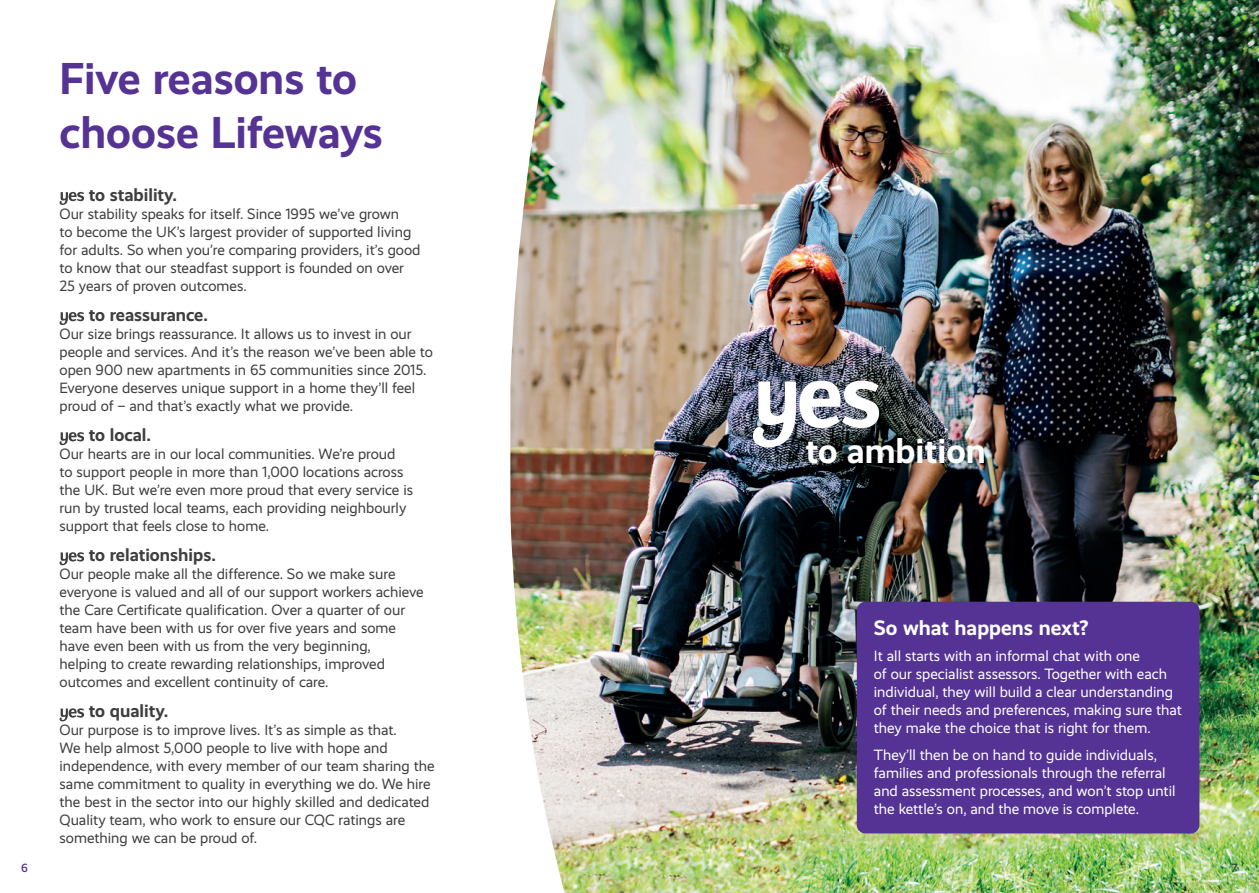
<style>
.page{position:relative;width:1259px;height:893px;background:#fff}
.page>*{position:absolute;margin:0;border:0;box-sizing:border-box;transform-origin:0 0}
.t1{font:700 45px/54px "Realist";color:#553394}
.t2{font:700 35.1px "Realist";color:#fff}
.t3{font:700 21px "Realist";color:#fff}
.t4{font:700 18px "Realist";color:#3e3e3f}
.t5{font:15px/18px "Realist";color:#3e3e3f}
.t6{font:15px/18px "Realist";color:#fff}
.t7{font:500 12px "Realist";color:#553394}
.t8{font:500 12px "Realist";color:#3e3e3f}
</style>
<div class="page">
<img style="left:510px;top:0;width:749px;height:893px">
<div style="left:857px;top:602px;width:342px;height:231px;background:#553394;border-radius:9px"></div>
<svg style="left:59px;top:192px;width:25px;height:13px"></svg>
<svg style="left:59px;top:312px;width:25px;height:13px"></svg>
<svg style="left:59px;top:432px;width:25px;height:13px"></svg>
<svg style="left:59px;top:552px;width:25px;height:13px"></svg>
<svg style="left:59px;top:708px;width:25px;height:14px"></svg>
<img style="left:752px;top:381px;width:127px;height:68px">
<h1 class="t1" style="left:60px;top:52px;width:325px">Five reasons to choose Lifeways</h1>
<p class="t4" style="left:89px;top:184px;width:90px">to stability.</p>
<p class="t5" style="left:60px;top:205px;width:362px">Our stability speaks for itself. Since 1995 we’ve grown<br>to become the UK’s largest provider of supported living for adults. So when you’re comparing providers, it’s good to know that our steadfast support is founded on over 25 years of proven outcomes.</p>
<p class="t4" style="left:89px;top:304px;width:121px">to reassurance.</p>
<p class="t5" style="left:60px;top:325px;width:375px">Our size brings reassurance. It allows us to invest in our people and services. And it’s the reason we’ve been able to open 900 new apartments in 65 communities since 2015.<br>Everyone deserves unique support in a home they’ll feel proud of – and that’s exactly what we provide.</p>
<p class="t4" style="left:89px;top:424px;width:64px">to local.</p>
<p class="t5" style="left:60px;top:445px;width:355px">Our hearts are in our local communities. We’re proud<br>to support people in more than 1,000 locations across the UK. But we’re even more proud that every service is run by trusted local teams, each providing neighbourly support that feels close to home.</p>
<p class="t4" style="left:89px;top:545px;width:129px">to relationships.</p>
<p class="t5" style="left:60px;top:565px;width:366px">Our people make all the difference. So we make sure everyone is valued and all of our support workers achieve the Care Certificate qualification. Over a quarter of our team have been with us for over five years and some have even been with us from the very beginning,<br>helping to create rewarding relationships, improved outcomes and excellent continuity of care.</p>
<p class="t4" style="left:89px;top:701px;width:81px">to quality.</p>
<p class="t5" style="left:60px;top:721px;width:377px">Our purpose is to improve lives. It’s as simple as that.<br>We help almost 5,000 people to live with hope and independence, with every member of our team sharing the same commitment to quality in everything we do. We hire the best in the sector into our highly skilled and dedicated Quality team, who work to ensure our CQC ratings are something we can be proud of.</p>
<h2 class="t2" style="left:805px;top:431px;width:182px">to ambition</h2>
<h3 class="t3" style="left:874px;top:615px;width:216px">So what happens next?</h3>
<p class="t6" style="left:874px;top:647px;width:310px">It all starts with an informal chat with one<br>of our specialist assessors. Together with each individual, they will build a clear understanding of their needs and preferences, making sure that they make the choice that is right for them.</p>
<p class="t6" style="left:874px;top:746px;width:303px">They’ll then be on hand to guide individuals, families and professionals through the referral and assessment processes, and won’t stop until the kettle’s on, and the move is complete.</p>
<p class="t7" style="left:21px;top:861px;width:8px">6</p>
<p class="t8" style="left:1231px;top:861px;width:8px">7</p>
</div>
